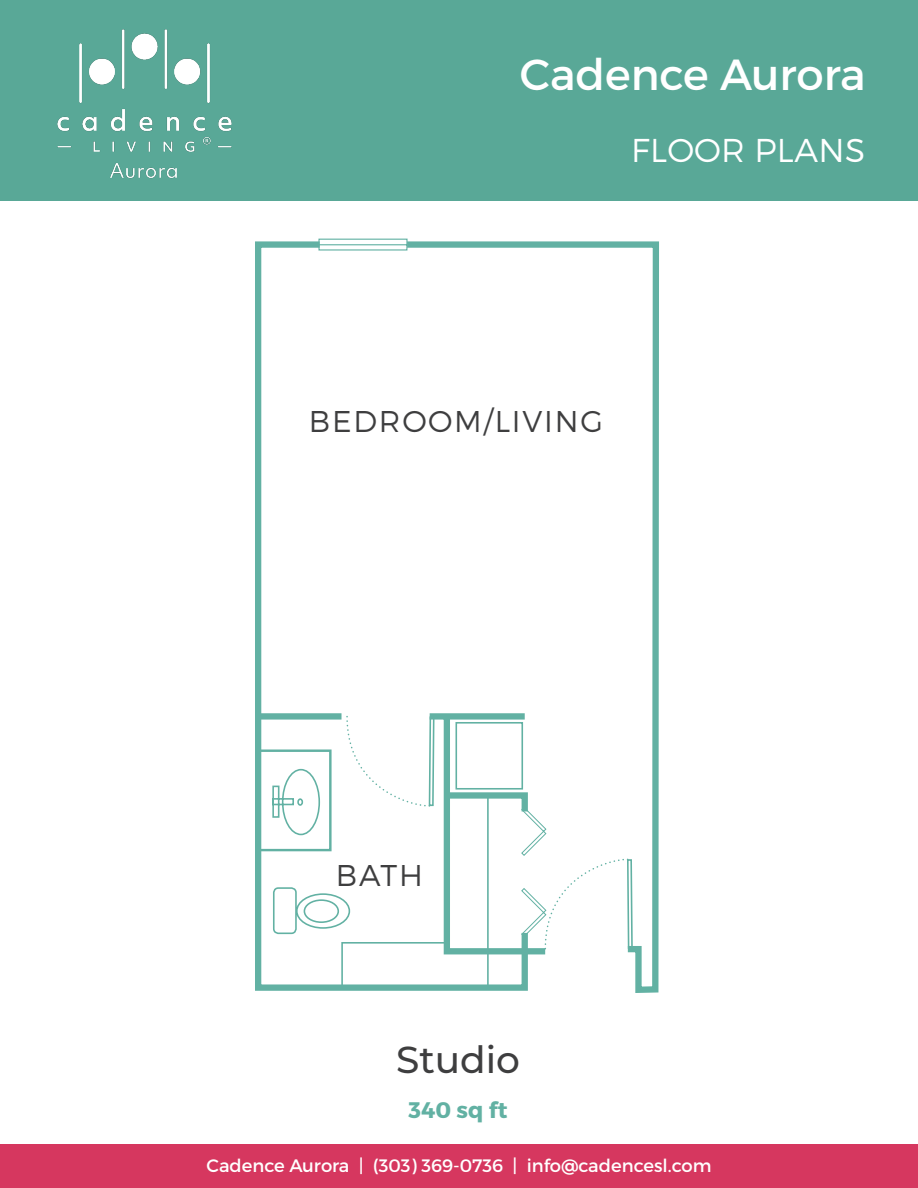
<style>
.page{position:relative;width:918px;height:1188px;background:#fff}
.page>*{position:absolute;margin:0;border:0;box-sizing:border-box;transform-origin:0 0}
.t1{font:43.5px "Montserrat";color:#fff}
.FP_Unit_Name{font:500 37.5px "Montserrat";color:#3e3e3f}
.t2{font:300 33px "Montserrat";letter-spacing:.01em;color:#fff}
.FP_Room_Descriptor{font:300 30px "Montserrat";letter-spacing:.06em;color:#3e3e3f}
.FP_SQ_FT{font:700 22.5px "Montserrat";color:#62b1a3}
.t3{font:18px "Montserrat";color:#fff}
</style>
<div class="page">
<div style="left:0;top:0;width:918px;height:201px;background:#59a897"></div>
<img style="left:57px;top:29px;width:175px;height:150px">
<svg style="left:255px;top:239px;width:404px;height:754px"></svg>
<svg style="left:272px;top:715px;width:362px;height:276px"></svg>
<div style="left:0;top:1145px;width:918px;height:43px;background:#d6375f"></div>
<p class="t1" style="left:520px;top:48px;width:347px">Cadence Aurora</p>
<p class="t2" style="left:631px;top:130px;width:236px">FLOOR PLANS</p>
<p class="FP_Room_Descriptor" style="left:309px;top:403px;width:296px">BEDROOM/LIVING</p>
<p class="FP_Room_Descriptor" style="left:336px;top:857px;width:89px">BATH</p>
<p class="FP_Unit_Name" style="left:396px;top:1034px;width:126px">Studio</p>
<p class="FP_SQ_FT" style="left:409px;top:1096px;width:100px">340 sq ft</p>
<p class="t3" style="left:206px;top:1154px;width:507px">Cadence Aurora | (303) 369-0736 | info@cadencesl.com</p>
</div>
